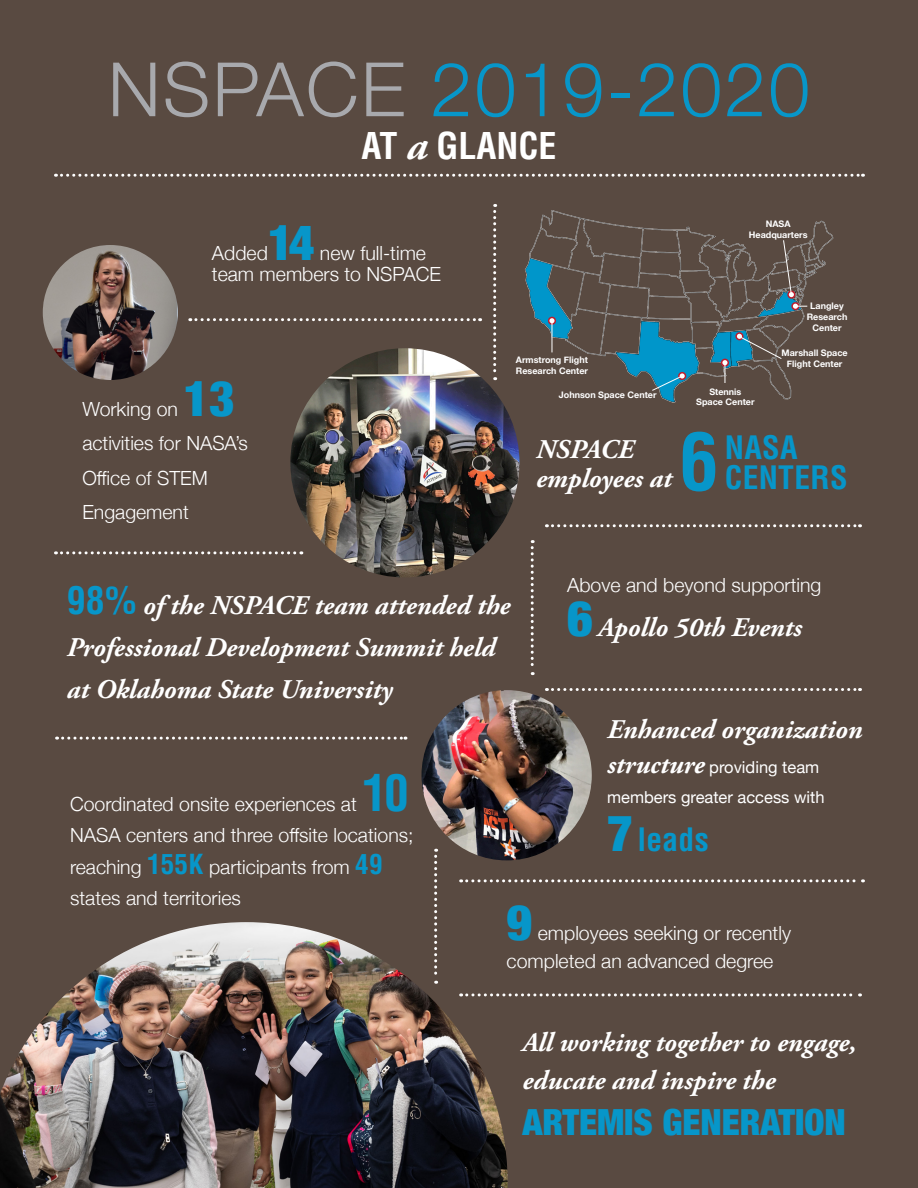
<style>
.page{position:relative;width:918px;height:1188px;background:#594a41}
.page>*{position:absolute;margin:0;border:0;box-sizing:border-box;transform-origin:0 0}
.t1{font:700 condensed 78px "Helvetica LT Std";color:#0796c9}
.t2{font:300 75px "Helvetica Neue";letter-spacing:.03em;color:#0796c9}
.t3{font:900 condensed 49.5px "Helvetica Neue";color:#0796c9}
.t4{font:700 condensed 49.5px "Helvetica LT Std";color:#0796c9}
.t5{font:900 condensed 36px "Helvetica Neue";color:#0796c9}
.t6{font:700 condensed 36px "Helvetica LT Std";color:#fff}
.t7{font:700 condensed 31.5px "Helvetica LT Std";letter-spacing:.01em;color:#0796c9}
.t8{font:italic 700 27px/42px "Adobe Garamond Pro";color:#fff}
.t9{font:300 19.5px/34.5px "Helvetica Neue";color:#fff}
.t10{font:16.5px/30px "Helvetica Neue";color:#fff}
.t11{font:700 9px/10.8px "Helvetica Neue";color:#fff;text-align:center}
.s1{color:#a8a9ad}
.s2{font-family:"Adobe Garamond Pro";font-style:italic;font-stretch:normal;font-size:42px}
.s3{font-family:"Helvetica LT Std";font-style:normal;font-stretch:condensed;font-size:37.5px;color:#0796c9}
.s4{font-family:"Helvetica Neue";font-weight:900;font-style:normal;font-stretch:condensed;font-size:49.5px;color:#0796c9}
.s5{font-family:"Helvetica LT Std";font-weight:700;font-stretch:condensed;font-size:27px;color:#0796c9}
.s6{font-family:"Adobe Garamond Pro";font-weight:700;font-style:italic;font-size:27px}
.s7{font-family:"Helvetica Neue";font-weight:900;font-size:49.5px}
</style>
<div class="page">
<img style="left:43px;top:245px;width:135px;height:135px;border-radius:67px">
<svg style="left:190px;top:318px;width:291px;height:3px"></svg>
<svg style="left:493px;top:204px;width:3px;height:176px"></svg>
<img style="left:422px;top:690px;width:170px;height:170px;border-radius:85px">
<svg style="left:546px;top:524px;width:315px;height:3px"></svg>
<svg style="left:55px;top:551px;width:247px;height:3px"></svg>
<img style="left:290px;top:348px;width:230px;height:229px;border-radius:115px">
<svg style="left:508px;top:993px;width:353px;height:3px"></svg>
<svg style="left:55px;top:174px;width:809px;height:3px"></svg>
<svg style="left:531px;top:540px;width:3px;height:135px"></svg>
<svg style="left:546px;top:688px;width:315px;height:3px"></svg>
<svg style="left:57px;top:737px;width:349px;height:3px"></svg>
<svg style="left:461px;top:879px;width:402px;height:3px"></svg>
<img style="left:525px;top:210px;width:309px;height:193px">
<div style="left:678px;top:372px;width:8px;height:8px;border:2px solid #be1d2c;border-radius:50%"></div>
<div style="left:549px;top:317px;width:6px;height:7px;background:#fff;border-radius:50%"></div>
<div style="left:548px;top:317px;width:8px;height:8px;border:2px solid #be1d2c;border-radius:50%"></div>
<div style="left:722px;top:359px;width:6px;height:7px;background:#fff;border-radius:50%"></div>
<div style="left:721px;top:359px;width:8px;height:8px;border:2px solid #be1d2c;border-radius:50%"></div>
<div style="left:736px;top:333px;width:7px;height:7px;background:#fff;border-radius:50%"></div>
<div style="left:735px;top:332px;width:9px;height:8px;border:2px solid #be1d2c;border-radius:50%"></div>
<div style="left:788px;top:291px;width:7px;height:7px;background:#fff;border-radius:50%"></div>
<div style="left:787px;top:291px;width:8px;height:8px;border:2px solid #be1d2c;border-radius:50%"></div>
<div style="left:792px;top:303px;width:7px;height:6px;background:#fff;border-radius:50%"></div>
<div style="left:791px;top:302px;width:9px;height:8px;border:2px solid #be1d2c;border-radius:50%"></div>
<hr style="left:552px;top:321px;width:1px;height:31px;background:#fff">
<svg style="left:651px;top:375px;width:32px;height:16px"></svg>
<svg style="left:725px;top:364px;width:1px;height:19px"></svg>
<svg style="left:738px;top:336px;width:44px;height:24px"></svg>
<svg style="left:783px;top:239px;width:9px;height:56px"></svg>
<img style="left:0;top:922px;width:508px;height:266px">
<svg style="left:434px;top:849px;width:3px;height:135px"></svg>
<p class="t2" style="left:108px;top:29px;width:704px"><span class="s1">NSPACE</span> 2019-2020</p>
<p class="t6" style="left:361px;top:124px;width:197px">AT <span class="s2">a</span> GLANCE</p>
<p class="t3" style="left:268px;top:201px;width:48px">14</p>
<p class="t9" style="left:212px;top:234px;width:57px">Added</p>
<p class="t9" style="left:212px;top:241px;width:231px;line-height:21px;text-indent:108px">new full-time team members to NSPACE</p>
<p class="t3" style="left:183px;top:357px;width:53px">13</p>
<p class="t9" style="left:82px;top:424px;width:167px">activities for NASA’s<br>Office of STEM<br>Engagement</p>
<p class="t9" style="left:82px;top:390px;width:97px">Working on</p>
<p class="t11" style="left:749px;top:219px;width:60px">NASA<br>Headquarters</p>
<p class="t11" style="left:516px;top:355px;width:74px;text-align:left">Armstrong Flight<br>Research Center</p>
<p class="t11" style="left:559px;top:390px;width:99px">Johnson Space Center</p>
<p class="t11" style="left:696px;top:386px;width:60px">Stennis<br>Space Center</p>
<p class="t11" style="left:807px;top:301px;width:42px">Langley<br>Research<br>Center</p>
<p class="t11" style="left:782px;top:348px;width:68px">Marshall Space<br>Flight Center</p>
<p class="t8" style="left:536px;top:436px;width:137px;line-height:28.5px">NSPACE employees at</p>
<p class="t1" style="left:680px;top:413px;width:40px">6</p>
<p class="t7" style="left:725px;top:428px;width:74px">NASA</p>
<p class="t7" style="left:725px;top:458px;width:124px">CENTERS</p>
<p class="t8" style="left:67px;top:585px;width:445px"><span class="s3">98%</span> of the NSPACE team attended the<br>Professional Development Summit held at Oklahoma State University</p>
<p class="t9" style="left:567px;top:567px;width:256px">Above and beyond supporting</p>
<p class="t8" style="left:567px;top:607px;width:236px"><span class="s4">6</span> Apollo 50th Events</p>
<p class="t4" style="left:362px;top:762px;width:48px">10</p>
<p class="t9" style="left:70px;top:818px;width:345px;line-height:31.5px">NASA centers and three offsite locations; reaching <span class="s5">155K</span> participants from <span class="s5">49 </span>states and territories</p>
<p class="t9" style="left:70px;top:785px;width:288px">Coordinated onsite experiences at</p>
<p class="t8" style="left:607px;top:709px;width:257px">Enhanced organization</p>
<p class="t10" style="left:607px;top:753px;width:219px"><span class="s6">structure</span> providing team members greater access with</p>
<p class="t7" style="left:607px;top:819px;width:103px"><span class="s7">7</span>leads</p>
<p class="t3" style="left:507px;top:881px;width:27px">9</p>
<p class="t9" style="left:507px;top:917px;width:286px;line-height:28.5px;text-indent:31px">employees seeking or recently completed an advanced degree</p>
<p class="t8" style="left:522px;top:1024px;width:336px;line-height:37.5px">All working together to engage, educate and inspire the</p>
<p class="t5" style="left:522px;top:1093px;width:325px">ARTEMIS GENERATION</p>
</div>
